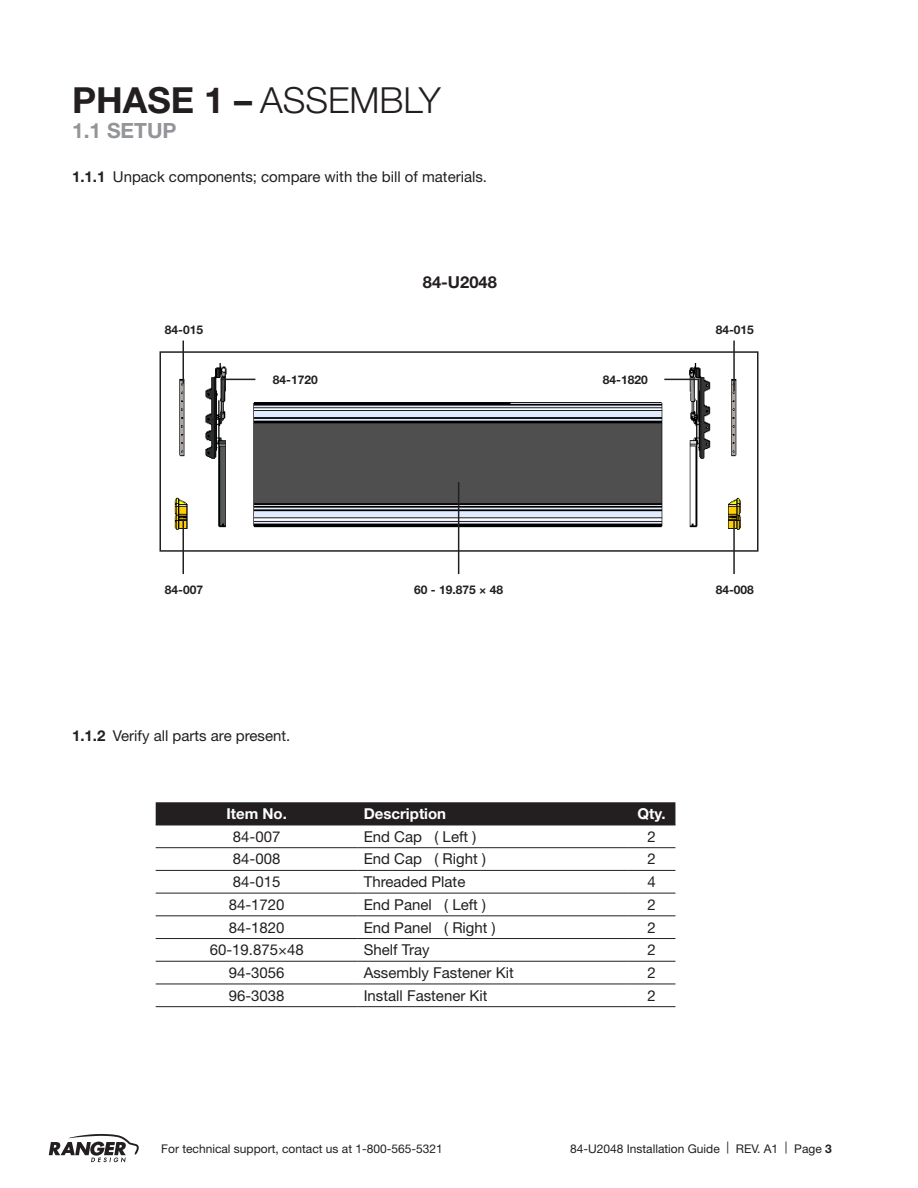
<style>
.page{position:relative;width:918px;height:1188px;background:#fff}
.page>*{position:absolute;margin:0;border:0;box-sizing:border-box;transform-origin:0 0}
.Phase{font:300 36px "Helvetica Neue LT Std";color:#231f20}
.Steps{font:700 21px "Helvetica Neue LT Std";color:#939598}
.t1{font:700 16.5px "Helvetica Neue LT Std";color:#231f20}
.t2{font:15px "Helvetica Neue LT Std";color:#231f20}
.t3{font:700 15px "Helvetica Neue LT Std";color:#fff}
.t4{font:12px "Helvetica Neue LT Std";color:#231f20}
.t5{font:700 12px "Helvetica Neue LT Std";color:#231f20}
.s1{font-weight:700}
</style>
<div class="page">
<svg style="left:49px;top:1134px;width:90px;height:29px"></svg>
<img style="left:174px;top:347px;width:567px;height:202px">
<div style="left:156px;top:802px;width:519px;height:23px;background:#231f20"></div>
<svg style="left:156px;top:848px;width:519px;height:136px"></svg>
<hr style="left:156px;top:825px;width:202px;height:1px;background:#231f20">
<hr style="left:358px;top:825px;width:270px;height:1px;background:#231f20">
<hr style="left:628px;top:825px;width:47px;height:1px;background:#231f20">
<hr style="left:156px;top:847px;width:202px;height:1px;background:#231f20">
<hr style="left:358px;top:847px;width:270px;height:1px;background:#231f20">
<hr style="left:628px;top:847px;width:47px;height:1px;background:#231f20">
<hr style="left:156px;top:870px;width:202px;height:1px;background:#231f20">
<hr style="left:358px;top:870px;width:270px;height:1px;background:#231f20">
<hr style="left:628px;top:870px;width:47px;height:1px;background:#231f20">
<hr style="left:156px;top:893px;width:202px;height:1px;background:#231f20">
<hr style="left:358px;top:893px;width:270px;height:1px;background:#231f20">
<hr style="left:628px;top:893px;width:47px;height:1px;background:#231f20">
<hr style="left:156px;top:916px;width:202px;height:1px;background:#231f20">
<hr style="left:358px;top:916px;width:270px;height:1px;background:#231f20">
<hr style="left:628px;top:916px;width:47px;height:1px;background:#231f20">
<hr style="left:156px;top:938px;width:202px;height:1px;background:#231f20">
<hr style="left:358px;top:938px;width:270px;height:1px;background:#231f20">
<hr style="left:628px;top:938px;width:47px;height:1px;background:#231f20">
<hr style="left:156px;top:961px;width:202px;height:1px;background:#231f20">
<hr style="left:358px;top:961px;width:270px;height:1px;background:#231f20">
<hr style="left:628px;top:961px;width:47px;height:1px;background:#231f20">
<hr style="left:156px;top:984px;width:202px;height:1px;background:#231f20">
<hr style="left:358px;top:984px;width:270px;height:1px;background:#231f20">
<hr style="left:628px;top:984px;width:47px;height:1px;background:#231f20">
<hr style="left:156px;top:1006px;width:202px;height:1px;background:#231f20">
<hr style="left:358px;top:1006px;width:270px;height:1px;background:#231f20">
<hr style="left:628px;top:1006px;width:47px;height:1px;background:#231f20">
<hr style="left:183px;top:341px;width:1px;height:43px;background:#231f20">
<hr style="left:221px;top:379px;width:1px;height:43px;background:#231f20">
<hr style="left:698px;top:379px;width:1px;height:43px;background:#231f20">
<hr style="left:733px;top:341px;width:2px;height:50px;background:#231f20">
<hr style="left:183px;top:520px;width:1px;height:54px;background:#231f20">
<hr style="left:733px;top:520px;width:2px;height:54px;background:#231f20">
<hr style="left:458px;top:482px;width:1px;height:92px;background:#231f20">
<div style="left:159px;top:351px;width:600px;height:201px;border:2px solid #231f20"></div>
<hr style="left:221px;top:379px;width:34px;height:1px;background:#231f20">
<hr style="left:664px;top:379px;width:35px;height:1px;background:#231f20">
<p class="Phase" style="left:72px;top:78px;width:370px"><span class="s1">PHASE 1 –</span> ASSEMBLY</p>
<p class="Steps" style="left:72px;top:117px;width:106px">1.1 SETUP</p>
<p class="t2" style="left:72px;top:168px;width:417px"><span class="s1">1.1.1</span> Unpack components; compare with the bill of materials.</p>
<p class="t5" style="left:165px;top:322px;width:40px">84-015</p>
<p class="t1" style="left:423px;top:272px;width:75px">84-U2048</p>
<p class="t5" style="left:273px;top:372px;width:46px">84-1720</p>
<p class="t5" style="left:603px;top:372px;width:46px">84-1820</p>
<p class="t5" style="left:716px;top:322px;width:40px">84-015</p>
<p class="t5" style="left:165px;top:582px;width:40px">84-007</p>
<p class="t5" style="left:414px;top:582px;width:90px">60 - 19.875 × 48</p>
<p class="t5" style="left:716px;top:582px;width:40px">84-008</p>
<p class="t2" style="left:72px;top:727px;width:220px"><span class="s1">1.1.2</span> Verify all parts are present.</p>
<p class="t3" style="left:226px;top:804px;width:62px">Item No.</p>
<p class="t3" style="left:364px;top:804px;width:84px">Description</p>
<p class="t3" style="left:638px;top:804px;width:30px">Qty.</p>
<p class="t2" style="left:233px;top:827px;width:49px">84-007</p>
<p class="t2" style="left:364px;top:827px;width:114px">End Cap ( Left )</p>
<p class="t2" style="left:648px;top:827px;width:10px">2</p>
<p class="t2" style="left:233px;top:850px;width:49px">84-008</p>
<p class="t2" style="left:364px;top:850px;width:124px">End Cap ( Right )</p>
<p class="t2" style="left:648px;top:850px;width:10px">2</p>
<p class="t2" style="left:233px;top:873px;width:49px">84-015</p>
<p class="t2" style="left:364px;top:873px;width:103px">Threaded Plate</p>
<p class="t2" style="left:648px;top:873px;width:10px">4</p>
<p class="t2" style="left:229px;top:896px;width:57px">84-1720</p>
<p class="t2" style="left:364px;top:896px;width:124px">End Panel ( Left )</p>
<p class="t2" style="left:648px;top:896px;width:10px">2</p>
<p class="t2" style="left:229px;top:918px;width:57px">84-1820</p>
<p class="t2" style="left:364px;top:918px;width:133px">End Panel ( Right )</p>
<p class="t2" style="left:648px;top:918px;width:10px">2</p>
<p class="t2" style="left:210px;top:941px;width:96px">60-19.875×48</p>
<p class="t2" style="left:364px;top:941px;width:67px">Shelf Tray</p>
<p class="t2" style="left:648px;top:941px;width:10px">2</p>
<p class="t2" style="left:229px;top:964px;width:57px">94-3056</p>
<p class="t2" style="left:364px;top:964px;width:152px">Assembly Fastener Kit</p>
<p class="t2" style="left:648px;top:964px;width:10px">2</p>
<p class="t2" style="left:229px;top:986px;width:57px">96-3038</p>
<p class="t2" style="left:364px;top:986px;width:125px">Install Fastener Kit</p>
<p class="t2" style="left:648px;top:986px;width:10px">2</p>
<p class="t4" style="left:161px;top:1141px;width:283px">For technical support, contact us at 1-800-565-5321</p>
<p class="t4" style="left:570px;top:1141px;width:263px">84-U2048 Installation Guide | REV. A1 | Page <span class="s1">3</span></p>
</div>
